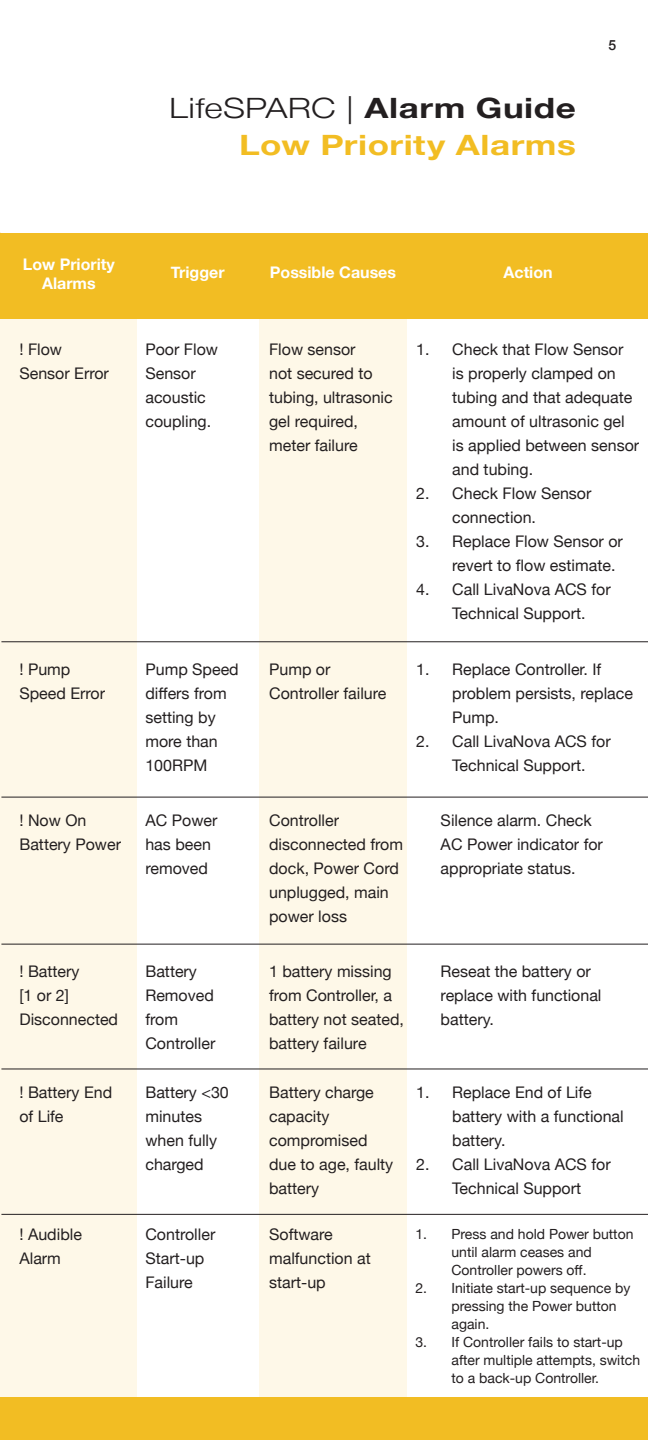
<style>
.page{position:relative;width:648px;height:1440px;background:#fff}
.page>*{position:absolute;margin:0;border:0;box-sizing:border-box;transform-origin:0 0}
.t1{font:700 28px/36.6px "Helvetica Neue";letter-spacing:.015em;color:#f2bd23;text-align:right;scale:1.25 1}
.t2{font:16px/24px "Helvetica Neue";color:#231f20}
.t3{font:700 16px/19px "Helvetica Neue";color:#fff;text-align:center}
.t4{font:14px/18px "Helvetica Neue";color:#231f20}
.t5{font:500 14px "Helvetica Neue";color:#231f20}
.s1{font-weight:300;color:#231f20}
.s2{color:#231f20}
</style>
<div class="page">
<div style="left:0;top:319px;width:136px;height:1078px;background:#fef8e8"></div>
<div style="left:259px;top:319px;width:148px;height:1078px;background:#fef8e8"></div>
<div style="left:0;top:233px;width:648px;height:86px;background:#f2bd23"></div>
<div style="left:0;top:1398px;width:648px;height:42px;background:#f2bd23"></div>
<hr style="left:1px;top:641px;width:647px;height:1px;background:#231f20">
<hr style="left:1px;top:1069px;width:647px;height:1px;background:#231f20">
<hr style="left:1px;top:1214px;width:647px;height:1px;background:#231f20">
<hr style="left:1px;top:797px;width:647px;height:1px;background:#231f20">
<hr style="left:1px;top:944px;width:647px;height:1px;background:#231f20">
<p class="t1" style="left:169px;top:90px;width:327px"><span class="s1">LifeSPARC |</span> <span class="s2">Alarm Guide<br></span>Low Priority Alarms</p>
<p class="t5" style="left:608px;top:33px;width:9px">5</p>
<p class="t3" style="left:23px;top:255px;width:93px">Low Priority<br>Alarms</p>
<p class="t3" style="left:171px;top:264px;width:55px">Trigger</p>
<p class="t3" style="left:270px;top:264px;width:128px">Possible Causes</p>
<p class="t3" style="left:504px;top:264px;width:51px">Action</p>
<p class="t2" style="left:19px;top:338px;width:91px">! Flow<br>Sensor Error</p>
<p class="t2" style="left:145px;top:338px;width:74px">Poor Flow<br>Sensor acoustic coupling.</p>
<p class="t2" style="left:269px;top:338px;width:125px">Flow sensor<br>not secured to tubing, ultrasonic gel required, meter failure</p>
<p class="t2" style="left:452px;top:338px;width:188px;text-indent:-36px">1. Check that Flow Sensor<br>is properly clamped on tubing and that adequate amount of ultrasonic gel is applied between sensor and tubing.</p>
<p class="t2" style="left:452px;top:482px;width:141px;text-indent:-36px">2. Check Flow Sensor connection.</p>
<p class="t2" style="left:452px;top:530px;width:172px;text-indent:-36px">3. Replace Flow Sensor or revert to flow estimate.</p>
<p class="t2" style="left:452px;top:578px;width:160px;text-indent:-36px">4. Call LivaNova ACS for<br>Technical Support.</p>
<p class="t2" style="left:19px;top:658px;width:87px">! Pump<br>Speed Error</p>
<p class="t2" style="left:145px;top:658px;width:95px">Pump Speed differs from setting by more than<br>100RPM</p>
<p class="t2" style="left:269px;top:658px;width:119px">Pump or<br>Controller failure</p>
<p class="t2" style="left:452px;top:658px;width:182px;text-indent:-36px">1. Replace Controller. If problem persists, replace<br>Pump.</p>
<p class="t2" style="left:452px;top:730px;width:160px;text-indent:-36px">2. Call LivaNova ACS for<br>Technical Support.</p>
<p class="t2" style="left:19px;top:810px;width:103px">! Now On<br>Battery Power</p>
<p class="t2" style="left:145px;top:810px;width:73px">AC Power has been removed</p>
<p class="t2" style="left:269px;top:810px;width:135px">Controller disconnected from dock, Power Cord unplugged, main power loss</p>
<p class="t2" style="left:441px;top:810px;width:164px">Silence alarm. Check<br>AC Power indicator for appropriate status.</p>
<p class="t2" style="left:19px;top:960px;width:100px">! Battery<br>[1 or 2]<br>Disconnected</p>
<p class="t2" style="left:145px;top:960px;width:71px">Battery<br>Removed from<br>Controller</p>
<p class="t2" style="left:269px;top:960px;width:136px">1 battery missing from Controller, a battery not seated, battery failure</p>
<p class="t2" style="left:441px;top:960px;width:162px">Reseat the battery or replace with functional battery.</p>
<p class="t2" style="left:19px;top:1082px;width:94px">! Battery End of Life</p>
<p class="t2" style="left:19px;top:1223px;width:64px">! Audible<br>Alarm</p>
<p class="t2" style="left:145px;top:1082px;width:85px">Battery &lt;30 minutes when fully charged</p>
<p class="t2" style="left:145px;top:1223px;width:71px">Controller<br>Start-up<br>Failure</p>
<p class="t2" style="left:269px;top:1082px;width:126px">Battery charge capacity compromised due to age, faulty battery</p>
<p class="t2" style="left:269px;top:1223px;width:103px">Software malfunction at start-up</p>
<p class="t2" style="left:452px;top:1082px;width:173px;text-indent:-36px">1. Replace End of Life battery with a functional battery.</p>
<p class="t2" style="left:416px;top:1154px;width:196px;text-align:center">2. Call LivaNova ACS for<br>Technical Support</p>
<p class="t4" style="left:452px;top:1226px;width:184px;text-indent:-36px">1. Press and hold Power button until alarm ceases and<br>Controller powers off.</p>
<p class="t4" style="left:452px;top:1280px;width:180px;text-indent:-36px">2. Initiate start-up sequence by pressing the Power button again.</p>
<p class="t4" style="left:452px;top:1334px;width:190px;text-indent:-36px">3. If Controller fails to start-up after multiple attempts, switch to a back-up Controller.</p>
</div>
